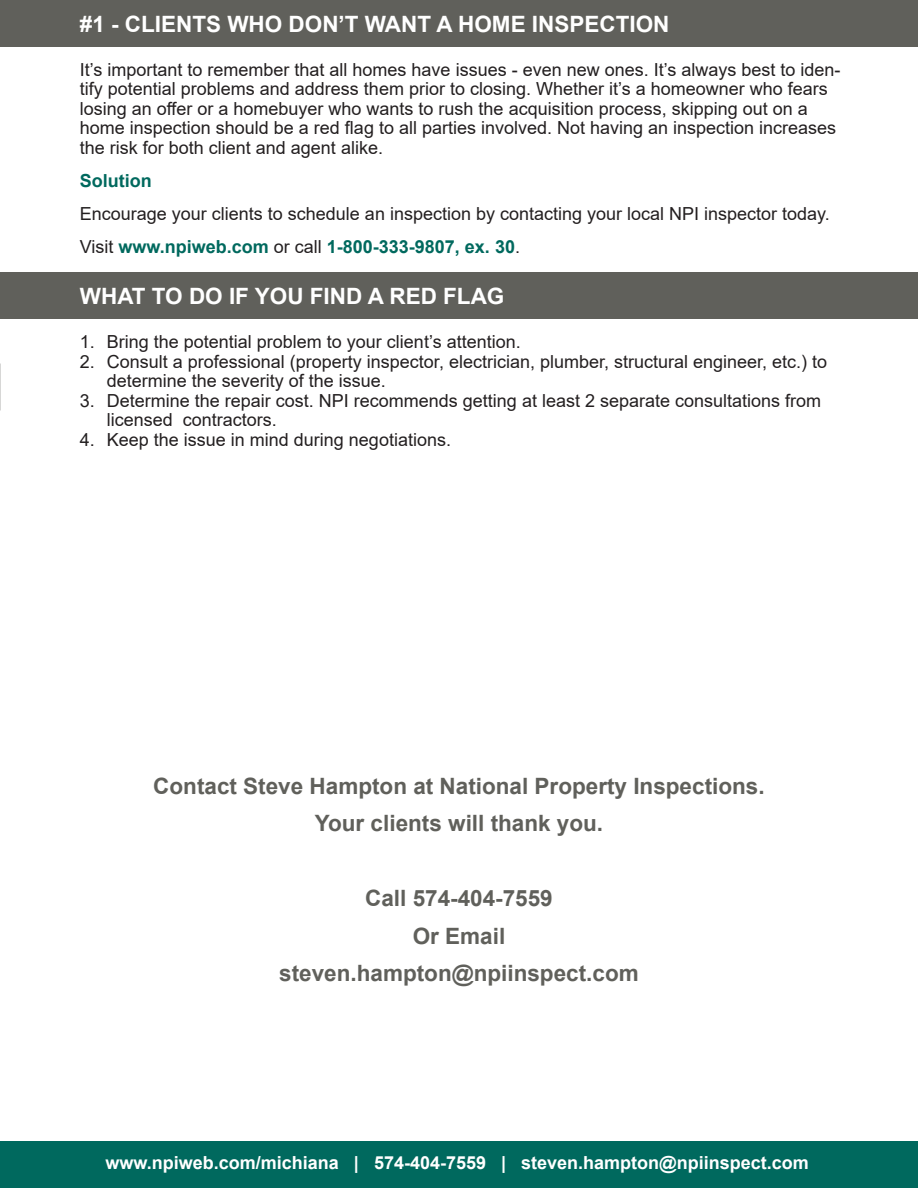
<style>
.page{position:relative;width:918px;height:1188px;background:#fff}
.page>*{position:absolute;margin:0;border:0;box-sizing:border-box;transform-origin:0 0}
.t1{font:700 22.5px "Arial";color:#60605b}
.t2{font:700 22.5px "Arial";color:#fff}
.t3{font:18px/19.5px "Arial";color:#231f20}
.t4{font:700 18px "Arial";color:#fff}
.t5{font:700 18px "Arial";color:#00695e}
.s1{font-weight:400;color:#231f20}
</style>
<div class="page">
<div style="left:0;top:1142px;width:918px;height:46px;background:#00695e"></div>
<div style="left:0;top:0;width:918px;height:47px;background:#60605b"></div>
<div style="left:0;top:272px;width:918px;height:47px;background:#60605b"></div>
<p class="t2" style="left:80px;top:8px;width:591px">#1 - CLIENTS WHO DON’T WANT A HOME INSPECTION</p>
<p class="t3" style="left:80px;top:60px;width:762px">It’s important to remember that all homes have issues - even new ones. It’s always best to iden&shy;tify potential problems and address them prior to closing. Whether it’s a homeowner who fears losing an offer or a homebuyer who wants to rush the acquisition process, skipping out on a home inspection should be a red flag to all parties involved. Not having an inspection increases the risk for both client and agent alike.</p>
<p class="t5" style="left:80px;top:168px;width:74px">Solution</p>
<p class="t3" style="left:80px;top:204px;width:752px">Encourage your clients to schedule an inspection by contacting your local NPI inspector today.</p>
<p class="t5" style="left:80px;top:234px;width:442px"><span class="s1">Visit</span> www.npiweb.com <span class="s1">or call</span> 1-800-333-9807, ex. 30<span class="s1">.</span></p>
<p class="t2" style="left:80px;top:280px;width:426px">WHAT TO DO IF YOU FIND A RED FLAG</p>
<p class="t3" style="left:80px;top:332px;width:442px">1. Bring the potential problem to your client’s attention.</p>
<p class="t3" style="left:107px;top:351px;width:722px;text-indent:-27px">2. Consult a professional (property inspector, electrician, plumber, structural engineer, etc.) to determine the severity of the issue.</p>
<p class="t3" style="left:107px;top:390px;width:716px;text-indent:-27px">3. Determine the repair cost. NPI recommends getting at least 2 separate consultations from licensed contractors.</p>
<p class="t3" style="left:80px;top:429px;width:373px">4. Keep the issue in mind during negotiations.</p>
<p class="t1" style="left:153px;top:770px;width:613px">Contact Steve Hampton at National Property Inspections.</p>
<p class="t1" style="left:315px;top:808px;width:290px">Your clients will thank you.</p>
<p class="t1" style="left:365px;top:883px;width:189px">Call 574-404-7559</p>
<p class="t1" style="left:413px;top:920px;width:94px">Or Email</p>
<p class="t1" style="left:279px;top:958px;width:361px">steven.hampton@npiinspect.com</p>
<p class="t4" style="left:106px;top:1150px;width:705px">www.npiweb.com/michiana | 574-404-7559 | steven.hampton@npiinspect.com</p>
</div>
